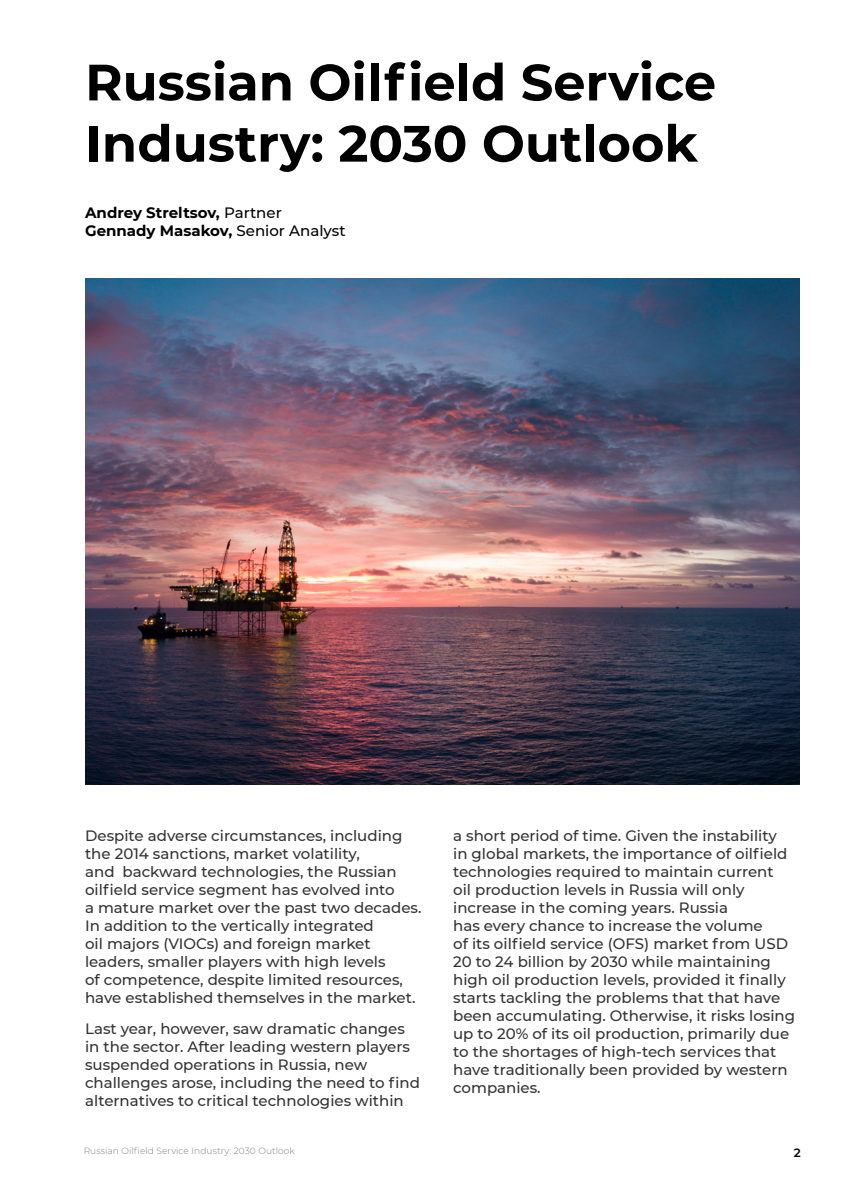
<style>
.page{position:relative;width:851px;height:1191px;background:#fff}
.page>*{position:absolute;margin:0;border:0;box-sizing:border-box;transform-origin:0 0}
.t1{font:700 51px/61.2px "Montserrat";color:#000}
.t2{font:500 15px/18px "Montserrat";color:#333}
.t3{font:700 15px/18px "Montserrat";color:#000}
.t4{font:600 12px "Montserrat";color:#020203}
.t5{font:300 9px "Montserrat";letter-spacing:.01em;color:#808080}
.s1{font-weight:500}
</style>
<div class="page">
<img style="left:85px;top:278px;width:714px;height:506px">
<h1 class="t1" style="left:85px;top:49px;width:632px">Russian Oilfield Service<br>Industry: 2030 Outlook</h1>
<p class="t3" style="left:85px;top:203px;width:262px">Andrey Streltsov, <span class="s1">Partner<br></span>Gennady Masakov, <span class="s1">Senior Analyst</span></p>
<p class="t2" style="left:85px;top:825px;width:338px">Despite adverse circumstances, including the 2014 sanctions, market volatility,<br>and backward technologies, the Russian oilfield service segment has evolved into<br>a mature market over the past two decades.<br>In addition to the vertically integrated<br>oil majors (VIOCs) and foreign market leaders, smaller players with high levels<br>of competence, despite limited resources, have established themselves in the market.</p>
<p class="t2" style="left:85px;top:1018px;width:336px">Last year, however, saw dramatic changes in the sector. After leading western players suspended operations in Russia, new challenges arose, including the need to find alternatives to critical technologies within</p>
<p class="t2" style="left:453px;top:825px;width:343px">a short period of time. Given the instability<br>in global markets, the importance of oilfield technologies required to maintain current oil production levels in Russia will only increase in the coming years. Russia<br>has every chance to increase the volume<br>of its oilfield service (OFS) market from USD 20 to 24 billion by 2030 while maintaining high oil production levels, provided it finally starts tackling the problems that that have been accumulating. Otherwise, it risks losing up to 20% of its oil production, primarily due to the shortages of high-tech services that have traditionally been provided by western companies.</p>
<p class="t5" style="left:84px;top:1144px;width:213px">Russian Oilfield Service Industry: 2030 Outlook</p>
<p class="t4" style="left:793px;top:1144px;width:8px">2</p>
</div>
